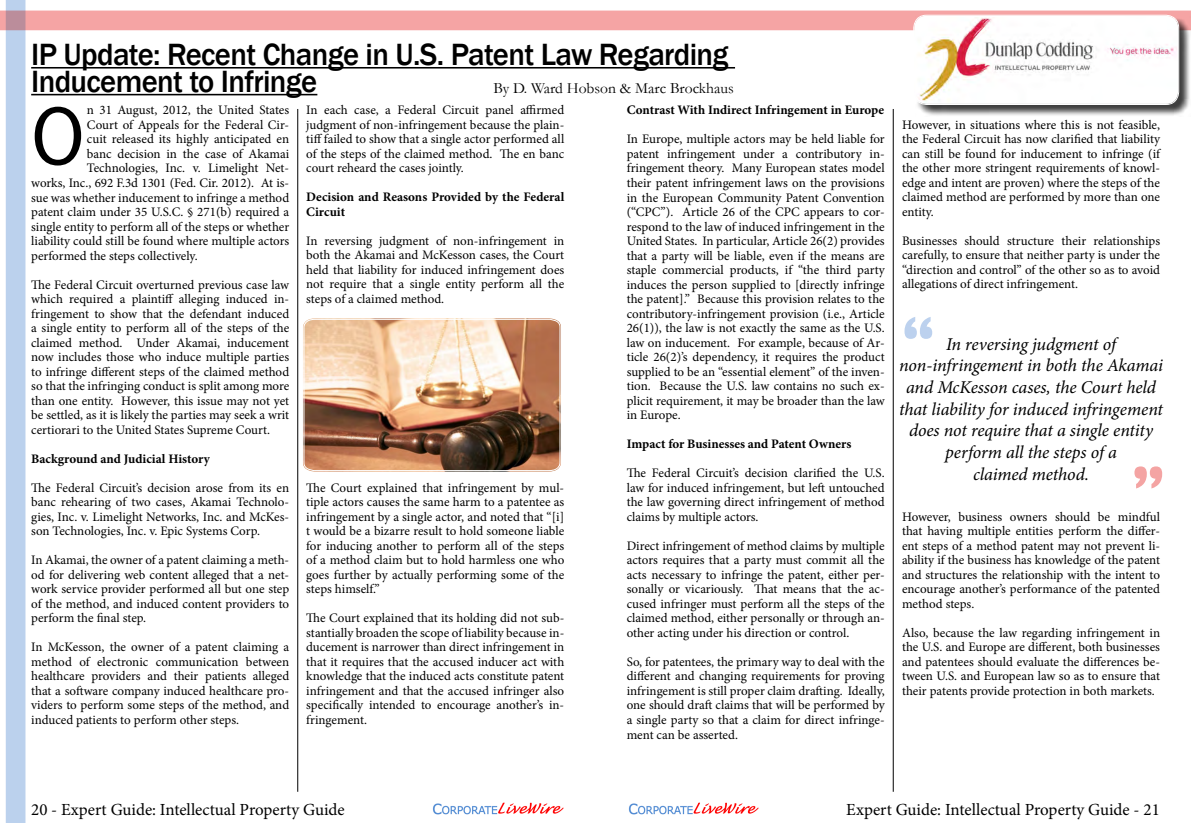
<style>
.page{position:relative;width:1191px;height:823px;background:#fff}
.page>*{position:absolute;margin:0;border:0;box-sizing:border-box;transform-origin:0 0}
.t1{font:84.8px "Franklin Gothic";color:#000}
.t2{font:700 72px "Britannic";color:#bcd1ee}
.t3{font:700 72px "Britannic";color:#f4a4a3}
.t4{font:500 31.6px/26.8px "Franklin Gothic";letter-spacing:-.02em;color:#000}
.t5{font:italic 18px/21.6px "Minion Pro";letter-spacing:-.01em;color:#000;text-align:center}
.t6{font:17px "Minion Pro";color:#000}
.t7{font:15.5px "Garamond";color:#000}
.t8{font:13px/14.5px "Minion Pro";color:#000101;text-align:justify}
.t9{font:700 13px/14.5px "Minion Pro";color:#000101}
</style>
<div class="page">
<img style="left:1px;top:0;width:1189px;height:822px">
<img style="left:432px;top:800px;width:132px;height:14px">
<img style="left:627px;top:800px;width:132px;height:14px">
<hr style="left:297px;top:109px;width:1px;height:682px;background:#000">
<hr style="left:893px;top:109px;width:1px;height:682px;background:#000">
<hr style="left:31px;top:67px;width:704px;height:1px;background:#000">
<hr style="left:31px;top:94px;width:286px;height:1px;background:#000">
<svg style="left:301px;top:316px;width:262px;height:157px"></svg>
<img style="left:303px;top:318px;width:258px;height:153px">
<div style="left:915px;top:17px;width:276px;height:100px;background:#000;opacity:.75"></div>
<img style="left:914px;top:16px;width:264px;height:88px">
<div style="left:913px;top:15px;width:266px;height:90px;border:1px solid #fff;border-radius:13px"></div>
<div style="left:914px;top:16px;width:263px;height:87px;border:1px solid #fff;border-radius:11px"></div>
<h3 class="t4" style="left:31px;top:42px;width:699px">IP Update: Recent Change in U.S. Patent Law Regarding<br>Inducement to Infringe</h3>
<p class="t7" style="left:493px;top:78px;width:242px">By D. Ward Hobson &amp; Marc Brockhaus</p>
<p class="t8" style="left:306px;top:103px;width:259px">In each case, a Federal Circuit panel affirmed judgment of non-infringement because the plain&shy;tiff failed to show that a single actor performed all of the steps of the claimed method. The en banc court reheard the cases jointly.</p>
<p class="t9" style="left:306px;top:190px;width:259px">Decision and Reasons Provided by the Federal<br>Circuit</p>
<p class="t8" style="left:306px;top:233px;width:259px">In reversing judgment of non-infringement in both the Akamai and McKesson cases, the Court held that liability for induced infringement does not require that a single entity perform all the steps of a claimed method.</p>
<p class="t8" style="left:87px;top:103px;width:204px">n 31 August, 2012, the United States</p>
<p class="t8" style="left:87px;top:117px;width:204px">Court of Appeals for the Federal Cir-</p>
<p class="t8" style="left:87px;top:132px;width:204px">cuit released its highly anticipated en</p>
<p class="t8" style="left:87px;top:146px;width:204px">banc decision in the case of Akamai</p>
<p class="t8" style="left:87px;top:161px;width:204px">Technologies, Inc. v. Limelight Net-</p>
<p class="t8" style="left:31px;top:175px;width:259px">works, Inc., 692 F.3d 1301 (Fed. Cir. 2012). At is-</p>
<p class="t8" style="left:31px;top:190px;width:259px">sue was whether inducement to infringe a method</p>
<p class="t8" style="left:31px;top:204px;width:259px">patent claim under 35 U.S.C. § 271(b) required a</p>
<p class="t8" style="left:31px;top:219px;width:259px">single entity to perform all of the steps or whether</p>
<p class="t8" style="left:31px;top:233px;width:259px">liability could still be found where multiple actors</p>
<p class="t8" style="left:31px;top:248px;width:168px">performed the steps collectively.</p>
<p class="t8" style="left:31px;top:277px;width:259px">The Federal Circuit overturned previous case law which required a plaintiff alleging induced in&shy;fringement to show that the defendant induced a single entity to perform all of the steps of the claimed method. Under Akamai, inducement now includes those who induce multiple parties to infringe different steps of the claimed method so that the infringing conduct is split among more than one entity. However, this issue may not yet be settled, as it is likely the parties may seek a writ certiorari to the United States Supreme Court.</p>
<p class="t9" style="left:31px;top:451px;width:180px">Background and Judicial History</p>
<p class="t8" style="left:31px;top:480px;width:259px">The Federal Circuit’s decision arose from its en banc rehearing of two cases, Akamai Technolo&shy;gies, Inc. v. Limelight Networks, Inc. and McKes&shy;son Technologies, Inc. v. Epic Systems Corp.</p>
<p class="t8" style="left:31px;top:552px;width:259px">In Akamai, the owner of a patent claiming a meth&shy;od for delivering web content alleged that a net&shy;work service provider performed all but one step of the method, and induced content providers to perform the final step.</p>
<p class="t8" style="left:31px;top:639px;width:259px">In McKesson, the owner of a patent claiming a method of electronic communication between healthcare providers and their patients alleged that a software company induced healthcare pro&shy;viders to perform some steps of the method, and induced patients to perform other steps.</p>
<h1 class="t1" style="left:31px;top:83px;width:55px">O</h1>
<p class="t9" style="left:626px;top:103px;width:259px">Contrast With Indirect Infringement in Europe</p>
<p class="t8" style="left:626px;top:132px;width:259px">In Europe, multiple actors may be held liable for patent infringement under a contributory in&shy;fringement theory. Many European states model their patent infringement laws on the provisions in the European Community Patent Convention (“CPC”). Article 26 of the CPC appears to cor&shy;respond to the law of induced infringement in the United States. In particular, Article 26(2) provides that a party will be liable, even if the means are staple commercial products, if “the third party induces the person supplied to [directly infringe the patent].” Because this provision relates to the contributory-infringement provision (i.e., Article 26(1)), the law is not exactly the same as the U.S. law on inducement. For example, because of Ar&shy;ticle 26(2)’s dependency, it requires the product supplied to be an “essential element” of the inven&shy;tion. Because the U.S. law contains no such ex&shy;plicit requirement, it may be broader than the law in Europe.</p>
<p class="t9" style="left:626px;top:436px;width:226px">Impact for Businesses and Patent Owners</p>
<p class="t8" style="left:626px;top:465px;width:259px">The Federal Circuit’s decision clarified the U.S. law for induced infringement, but left untouched the law governing direct infringement of method claims by multiple actors.</p>
<p class="t8" style="left:626px;top:538px;width:259px">Direct infringement of method claims by multiple actors requires that a party must commit all the acts necessary to infringe the patent, either per&shy;sonally or vicariously. That means that the ac&shy;cused infringer must perform all the steps of the claimed method, either personally or through an&shy;other acting under his direction or control.</p>
<p class="t8" style="left:626px;top:654px;width:259px">So, for patentees, the primary way to deal with the different and changing requirements for proving infringement is still proper claim drafting. Ideally, one should draft claims that will be performed by a single party so that a claim for direct infringe&shy;ment can be asserted.</p>
<p class="t8" style="left:306px;top:480px;width:259px">The Court explained that infringement by mul&shy;tiple actors causes the same harm to a patentee as infringement by a single actor, and noted that “[i] t would be a bizarre result to hold someone liable for inducing another to perform all of the steps of a method claim but to hold harmless one who goes further by actually performing some of the steps himself.”</p>
<p class="t8" style="left:306px;top:610px;width:259px">The Court explained that its holding did not sub&shy;stantially broaden the scope of liability because in&shy;ducement is narrower than direct infringement in that it requires that the accused inducer act with knowledge that the induced acts constitute patent infringement and that the accused infringer also specifically intended to encourage another’s in&shy;fringement.</p>
<p class="t8" style="left:902px;top:117px;width:259px">However, in situations where this is not feasible, the Federal Circuit has now clarified that liability can still be found for inducement to infringe (if the other more stringent requirements of knowl&shy;edge and intent are proven) where the steps of the claimed method are performed by more than one entity.</p>
<p class="t8" style="left:902px;top:233px;width:259px">Businesses should structure their relationships carefully, to ensure that neither party is under the “direction and control” of the other so as to avoid allegations of direct infringement.</p>
<h2 class="t2" style="left:901px;top:301px;width:36px">“</h2>
<h3 class="t5" style="left:899px;top:333px;width:265px">In reversing judgment of non-infringement in both the Akamai and McKesson cases, the Court held that liability for induced infringement does not require that a single entity perform all the steps of a<br>claimed method.</h3>
<h2 class="t3" style="left:1165px;top:504px;width:36px;rotate:-180deg">“</h2>
<p class="t8" style="left:902px;top:509px;width:259px">However, business owners should be mindful that having multiple entities perform the differ&shy;ent steps of a method patent may not prevent li&shy;ability if the business has knowledge of the patent and structures the relationship with the intent to encourage another’s performance of the patented method steps.</p>
<p class="t8" style="left:902px;top:625px;width:259px">Also, because the law regarding infringement in the U.S. and Europe are different, both businesses and patentees should evaluate the differences be&shy;tween U.S. and European law so as to ensure that their patents provide protection in both markets.</p>
<h3 class="t6" style="left:31px;top:797px;width:315px">20 - Expert Guide: Intellectual Property Guide</h3>
<h3 class="t6" style="left:846px;top:797px;width:315px">Expert Guide: Intellectual Property Guide - 21</h3>
</div>
